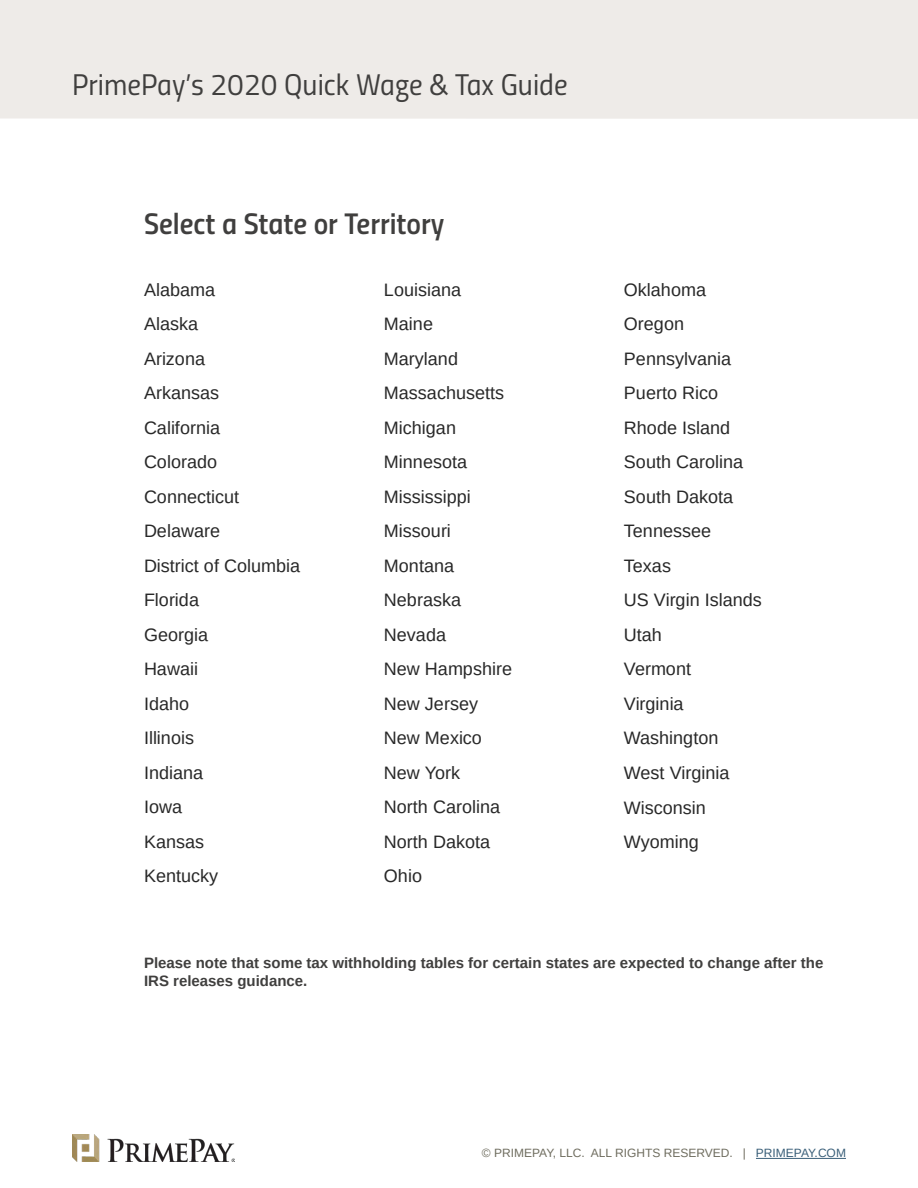
<style>
.page{position:relative;width:918px;height:1188px;background:#fff}
.page>*{position:absolute;margin:0;border:0;box-sizing:border-box;transform-origin:0 0}
.t1{font:30px "Titillium Regular Upright";color:#403f3e}
.t2{font:30px "Titillium Semibold Upright";color:#403f3e}
.t3{font:18px/34.5px "Arimo";color:#282828}
.t4{font:700 15px/18px "Arimo";color:#403f3e}
.t5{font:12px "Arimo";color:#6f6d5f}
.s1{color:#3a5f79}
</style>
<div class="page">
<div style="left:0;top:0;width:918px;height:119px;background:#eeebe8"></div>
<hr style="left:756px;top:1158px;width:90px;height:1px;background:#3a5f79">
<img style="left:72px;top:1135px;width:162px;height:26px">
<h1 class="t1" style="left:72px;top:62px;width:497px">PrimePay’s 2020 Quick Wage &amp; Tax Guide</h1>
<h1 class="t2" style="left:144px;top:201px;width:302px">Select a State or Territory</h1>
<p class="t3" style="left:144px;top:272px;width:158px">Alabama<br>Alaska<br>Arizona<br>Arkansas<br>California<br>Colorado<br>Connecticut<br>Delaware<br>District of Columbia<br>Florida<br>Georgia<br>Hawaii<br>Idaho<br>Illinois<br>Indiana<br>Iowa<br>Kansas<br>Kentucky</p>
<p class="t3" style="left:384px;top:272px;width:130px">Louisiana<br>Maine<br>Maryland<br>Massachusetts<br>Michigan<br>Minnesota<br>Mississippi<br>Missouri<br>Montana<br>Nebraska<br>Nevada<br>New Hampshire<br>New Jersey<br>New Mexico<br>New York<br>North Carolina<br>North Dakota<br>Ohio</p>
<p class="t3" style="left:624px;top:273px;width:139px">Oklahoma<br>Oregon<br>Pennsylvania<br>Puerto Rico<br>Rhode Island<br>South Carolina<br>South Dakota<br>Tennessee<br>Texas<br>US Virgin Islands<br>Utah<br>Vermont<br>Virginia<br>Washington<br>West Virginia<br>Wisconsin<br>Wyoming</p>
<p class="t4" style="left:144px;top:954px;width:681px">Please note that some tax withholding tables for certain states are expected to change after the<br>IRS releases guidance.</p>
<p class="t5" style="left:482px;top:1145px;width:366px">© PRIMEPAY, LLC. ALL RIGHTS RESERVED. | <span class="s1">PRIMEPAY.COM</span></p>
</div>
